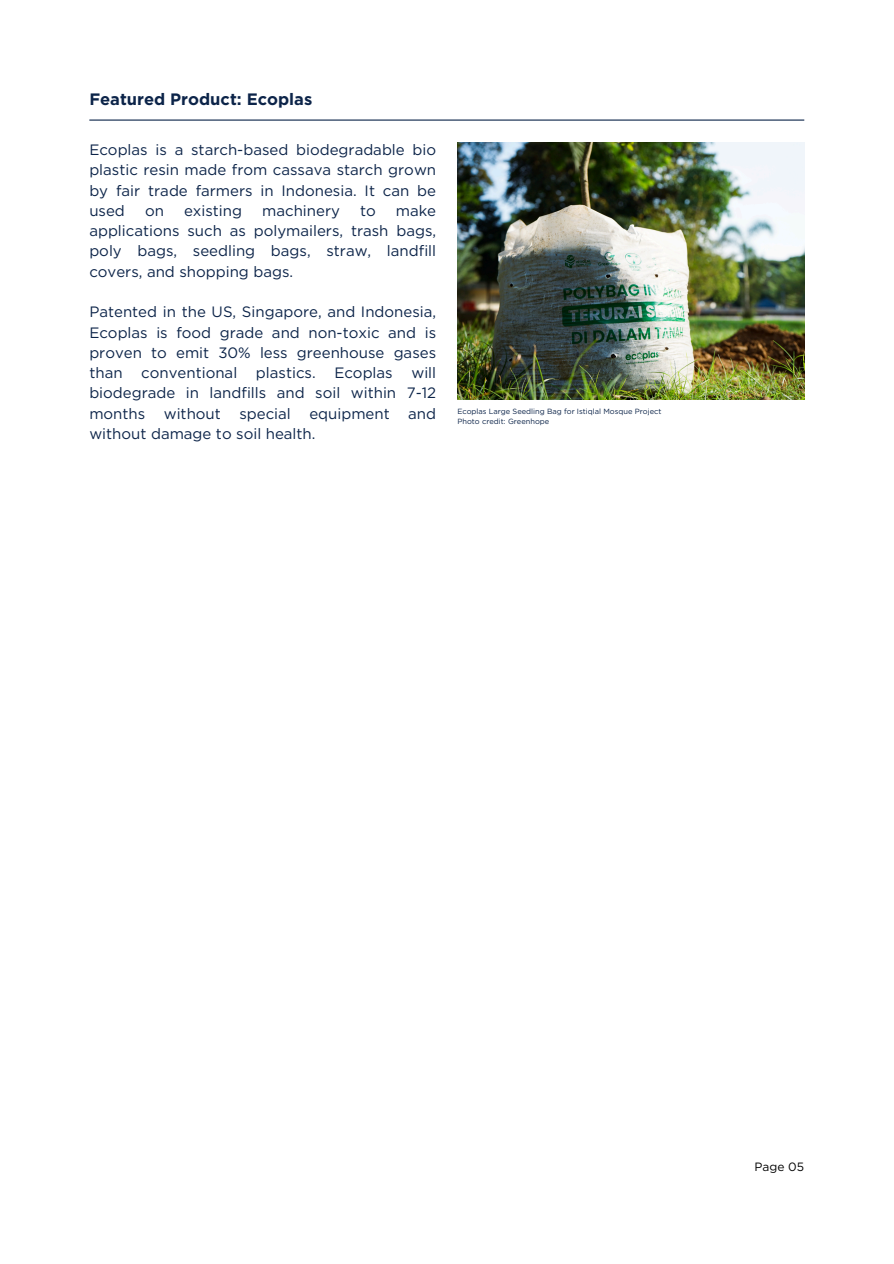
<style>
.page{position:relative;width:894px;height:1264px;background:#fff}
.page>*{position:absolute;margin:0;border:0;box-sizing:border-box;transform-origin:0 0}
.t1{font:700 16.5px "Gotham";color:#0c2449}
.t2{font:15px/20.2px "Gotham";color:#0c2449;text-align:justify}
.t3{font:12px "Gotham";color:#000}
.t4{font:7.5px "Gotham";color:#0c2449}
</style>
<div class="page">
<hr style="left:89px;top:119px;width:715px;height:2px;background:#0c2449">
<img style="left:457px;top:142px;width:347px;height:258px">
<h2 class="t1" style="left:89px;top:89px;width:224px">Featured Product: Ecoplas</h2>
<h2 class="t2" style="left:89px;top:140px;width:348px">Ecoplas is a starch-based biodegradable bio plastic resin made from cassava starch grown by fair trade farmers in Indonesia. It can be used</h2>
<h2 class="t2" style="left:89px;top:200px;width:348px;text-indent:306px">make applications such as polymailers, trash bags, poly bags, seedling bags, straw, landfill covers, and shopping bags.</h2>
<p class="t2" style="left:89px;top:302px;width:348px">Patented in the US, Singapore, and Indonesia, Ecoplas is food grade and non-toxic and is proven to emit 30% less greenhouse gases than conventional plastics. Ecoplas will biodegrade in landfills and soil within 7-12 months without special equipment and without damage to soil health.</p>
<h2 class="t2" style="left:145px;top:200px;width:20px">on</h2>
<h2 class="t2" style="left:184px;top:200px;width:60px">existing</h2>
<h2 class="t2" style="left:262px;top:200px;width:79px">machinery</h2>
<h2 class="t2" style="left:360px;top:200px;width:17px">to</h2>
<p class="t4" style="left:457px;top:406px;width:205px">Ecoplas Large Seedling Bag for Istiqlal Mosque Project</p>
<p class="t4" style="left:457px;top:416px;width:93px">Photo credit: Greenhope</p>
<h3 class="t3" style="left:754px;top:1159px;width:51px">Page 05</h3>
</div>
